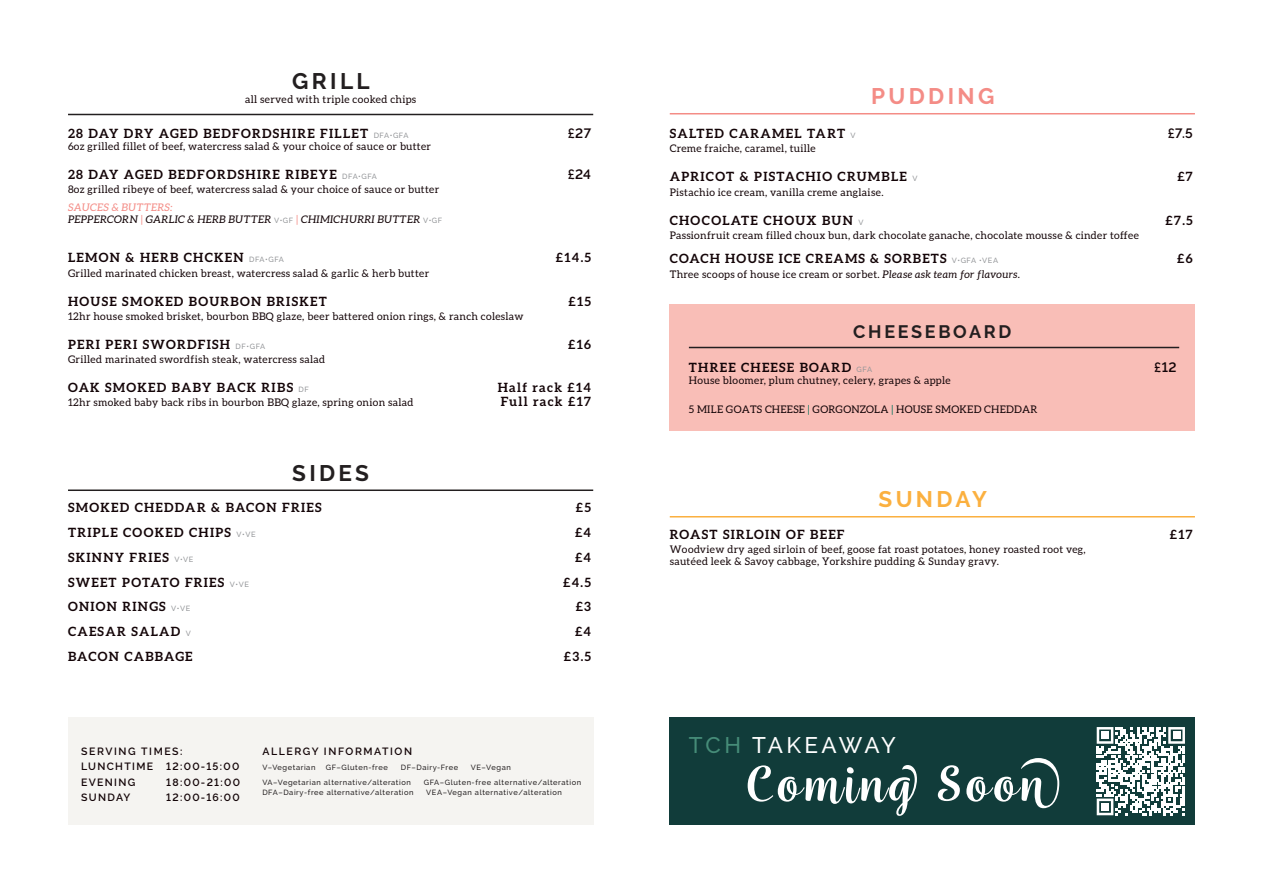
<style>
.page{position:relative;width:1263px;height:893px;background:#fff}
.page>*{position:absolute;margin:0;border:0;box-sizing:border-box;transform-origin:0 0}
.t1{font:500 58.2px "Wreath";letter-spacing:.05em;color:#fff}
.t2{font:500 22.5px "Raleway";letter-spacing:.13em;color:#fff}
.t3{font:700 22.5px "Raleway";letter-spacing:.15em;color:#231f20}
.t4{font:700 22.5px "Raleway";letter-spacing:.15em;color:#f48c86}
.t5{font:700 22.5px "Raleway";letter-spacing:.15em;color:#fbb03f}
.t6{font:700 18px "Raleway";letter-spacing:.15em;color:#231f20}
.t7{font:600 13.5px "Raleway";color:#130407}
.t8{font:700 12.75px "Aleo";letter-spacing:.1em;color:#130407}
.t9{font:10.5px/12px "Aleo";letter-spacing:.03em;color:#130407}
.t10{font:italic 10.5px/12px "Aleo";letter-spacing:.03em;color:#130407}
.t11{font:600 10.5px "Raleway";letter-spacing:.125em;color:#130407}
.t12{font:600 10.5px "Raleway";letter-spacing:.15em;color:#130407}
.t13{font:500 7.5px "Raleway";letter-spacing:.075em;color:#231f20}
.s1{font-family:"Raleway";font-weight:500;font-size:7.5px;color:#939598}
.s2{color:#f48c86}
.s3{font-family:"Raleway";font-weight:500;font-style:normal;font-size:7.5px;color:#939598}
.s4{font-style:italic}
.s5{color:#00755c}
.s6{color:#468c78}
</style>
<div class="page">
<div style="left:670px;top:304px;width:525px;height:127px;background:#f9beb7"></div>
<div style="left:670px;top:717px;width:525px;height:108px;background:#113c3a"></div>
<hr style="left:689px;top:347px;width:490px;height:1px;background:#231f20">
<hr style="left:670px;top:113px;width:525px;height:1px;background:#f48c86">
<hr style="left:670px;top:516px;width:525px;height:1px;background:#fbb03f">
<div style="left:68px;top:717px;width:525px;height:108px;background:#f5f4f1"></div>
<hr style="left:68px;top:114px;width:525px;height:1px;background:#231f20">
<hr style="left:68px;top:489px;width:525px;height:2px;background:#231f20">
<svg style="left:1097px;top:727px;width:88px;height:88px"></svg>
<div style="left:1101px;top:732px;width:8px;height:7px;background:#fff"></div>
<div style="left:1173px;top:732px;width:7px;height:7px;background:#fff"></div>
<div style="left:1101px;top:803px;width:8px;height:7px;background:#fff"></div>
<h2 class="t3" style="left:292px;top:68px;width:79px">GRILL</h2>
<p class="t8" style="left:68px;top:126px;width:342px">28 DAY DRY AGED BEDFORDSHIRE FILLET <span class="s1">DFA•GFA</span></p>
<p class="t7" style="left:568px;top:125px;width:25px">£27</p>
<p class="t9" style="left:68px;top:140px;width:364px">6oz grilled fillet of beef, watercress salad &amp; your choice of sauce or butter</p>
<p class="t8" style="left:68px;top:167px;width:310px">28 DAY AGED BEDFORDSHIRE RIBEYE <span class="s1">DFA•GFA</span></p>
<p class="t7" style="left:568px;top:166px;width:25px">£24</p>
<p class="t9" style="left:68px;top:183px;width:373px">8oz grilled ribeye of beef, watercress salad &amp; your choice of sauce or butter</p>
<p class="t9" style="left:245px;top:93px;width:173px">all served with triple cooked chips</p>
<p class="t10" style="left:68px;top:201px;width:376px"><span class="s2">SAUCES &amp; BUTTERS:<br></span>PEPPERCORN <span class="s2">|</span> GARLIC &amp; HERB BUTTER <span class="s3">V•GF</span> <span class="s2">|</span> CHIMICHURRI BUTTER <span class="s3">V•GF</span></p>
<p class="t8" style="left:68px;top:250px;width:217px">LEMON &amp; HERB CHCKEN <span class="s1">DFA•GFA</span></p>
<p class="t8" style="left:556px;top:250px;width:37px">£14.5</p>
<p class="t9" style="left:68px;top:267px;width:363px">Grilled marinated chicken breast, watercress salad &amp; garlic &amp; herb butter</p>
<p class="t8" style="left:68px;top:294px;width:260px">HOUSE SMOKED BOURBON BRISKET</p>
<p class="t8" style="left:568px;top:294px;width:24px">£15</p>
<p class="t9" style="left:68px;top:310px;width:457px">12hr house smoked brisket, bourbon BBQ glaze, beer battered onion rings, &amp; ranch coleslaw</p>
<p class="t8" style="left:68px;top:337px;width:199px">PERI PERI SWORDFISH <span class="s1">DF•GFA</span></p>
<p class="t8" style="left:568px;top:337px;width:24px">£16</p>
<p class="t9" style="left:68px;top:353px;width:258px">Grilled marinated swordfish steak, watercress salad</p>
<p class="t8" style="left:68px;top:380px;width:242px">OAK SMOKED BABY BACK RIBS <span class="s1">DF</span></p>
<p class="t8" style="left:498px;top:380px;width:95px">Half rack £14</p>
<p class="t9" style="left:68px;top:396px;width:347px">12hr smoked baby back ribs in bourbon BBQ glaze, spring onion salad</p>
<p class="t8" style="left:501px;top:394px;width:92px">Full rack £17</p>
<h2 class="t3" style="left:292px;top:460px;width:78px">SIDES</h2>
<p class="t8" style="left:68px;top:500px;width:255px">SMOKED CHEDDAR &amp; BACON FRIES</p>
<p class="t8" style="left:576px;top:500px;width:17px">£5</p>
<p class="t8" style="left:68px;top:525px;width:189px">TRIPLE COOKED CHIPS <span class="s1">V•VE</span></p>
<p class="t8" style="left:575px;top:525px;width:18px">£4</p>
<p class="t8" style="left:68px;top:550px;width:127px">SKINNY FRIES <span class="s1">V•VE</span></p>
<p class="t8" style="left:575px;top:550px;width:18px">£4</p>
<p class="t8" style="left:68px;top:575px;width:182px">SWEET POTATO FRIES <span class="s1">V•VE</span></p>
<p class="t8" style="left:563px;top:575px;width:29px">£4.5</p>
<p class="t8" style="left:68px;top:599px;width:124px">ONION RINGS <span class="s1">V•VE</span></p>
<p class="t8" style="left:576px;top:599px;width:17px">£3</p>
<p class="t8" style="left:68px;top:624px;width:124px">CAESAR SALAD <span class="s1">V</span></p>
<p class="t8" style="left:575px;top:624px;width:18px">£4</p>
<p class="t8" style="left:68px;top:649px;width:126px">BACON CABBAGE</p>
<p class="t8" style="left:564px;top:649px;width:29px">£3.5</p>
<p class="t12" style="left:81px;top:745px;width:103px">SERVING TIMES:</p>
<p class="t12" style="left:262px;top:745px;width:151px">ALLERGY INFORMATION</p>
<p class="t11" style="left:81px;top:776px;width:56px">EVENING</p>
<p class="t11" style="left:166px;top:776px;width:75px">18:00-21:00</p>
<p class="t11" style="left:81px;top:791px;width:51px">SUNDAY</p>
<p class="t11" style="left:166px;top:791px;width:75px">12:00-16:00</p>
<p class="t11" style="left:81px;top:760px;width:73px">LUNCHTIME</p>
<p class="t11" style="left:166px;top:760px;width:75px">12:00-15:00</p>
<p class="t13" style="left:262px;top:763px;width:55px">V–Vegetarian</p>
<p class="t13" style="left:326px;top:763px;width:64px">GF–Gluten-free</p>
<p class="t13" style="left:401px;top:763px;width:59px">DF–Dairy-Free</p>
<p class="t13" style="left:471px;top:763px;width:41px">VE–Vegan</p>
<p class="t13" style="left:262px;top:778px;width:150px">VA–Vegetarian alternative/alteration</p>
<p class="t13" style="left:424px;top:778px;width:159px">GFA–Gluten-free alternative/alteration</p>
<p class="t13" style="left:262px;top:788px;width:153px">DFA–Dairy-free alternative/alteration</p>
<p class="t13" style="left:426px;top:788px;width:137px">VEA–Vegan alternative/alteration</p>
<h2 class="t4" style="left:871px;top:83px;width:125px">PUDDING</h2>
<p class="t8" style="left:670px;top:126px;width:187px">SALTED CARAMEL TART <span class="s1">V</span></p>
<p class="t7" style="left:1168px;top:126px;width:26px">£7.5</p>
<p class="t9" style="left:670px;top:142px;width:148px">Creme fraiche, caramel, tuille</p>
<p class="t8" style="left:670px;top:169px;width:249px">APRICOT &amp; PISTACHIO CRUMBLE <span class="s1">V</span></p>
<p class="t8" style="left:1177px;top:169px;width:17px">£7</p>
<p class="t9" style="left:670px;top:186px;width:215px">Pistachio ice cream, vanilla creme anglaise.</p>
<p class="t8" style="left:670px;top:213px;width:195px">CHOCOLATE CHOUX BUN <span class="s1">V</span></p>
<p class="t8" style="left:1165px;top:213px;width:29px">£7.5</p>
<p class="t9" style="left:670px;top:229px;width:471px">Passionfruit cream filled choux bun, dark chocolate ganache, chocolate mousse &amp; cinder toffee</p>
<p class="t8" style="left:670px;top:251px;width:330px">COACH HOUSE ICE CREAMS &amp; SORBETS <span class="s1">V•GFA •VEA</span></p>
<p class="t8" style="left:1177px;top:251px;width:17px">£6</p>
<p class="t9" style="left:670px;top:268px;width:352px">Three scoops of house ice cream or sorbet. <span class="s4">Please ask team for flavours.</span></p>
<h3 class="t6" style="left:853px;top:321px;width:160px">CHEESEBOARD</h3>
<p class="t8" style="left:689px;top:360px;width:185px">THREE CHEESE BOARD <span class="s1">GFA</span></p>
<p class="t7" style="left:1154px;top:359px;width:24px">£12</p>
<p class="t9" style="left:689px;top:374px;width:263px">House bloomer, plum chutney, celery, grapes &amp; apple</p>
<p class="t9" style="left:689px;top:403px;width:350px">5 MILE GOATS CHEESE <span class="s5">|</span> GORGONZOLA <span class="s5">|</span> HOUSE SMOKED CHEDDAR</p>
<h2 class="t5" style="left:878px;top:486px;width:110px">SUNDAY</h2>
<p class="t8" style="left:670px;top:527px;width:176px">ROAST SIRLOIN OF BEEF</p>
<p class="t8" style="left:1170px;top:527px;width:24px">£17</p>
<p class="t9" style="left:670px;top:543px;width:417px">Woodview dry aged sirloin of beef, goose fat roast potatoes, honey roasted root veg, sautéed leek &amp; Savoy cabbage, Yorkshire pudding &amp; Sunday gravy.</p>
<h2 class="t2" style="left:689px;top:732px;width:209px"><span class="s6">TCH</span> TAKEAWAY</h2>
<h1 class="t1" style="left:746px;top:749px;width:300px">Coming Soon</h1>
</div>
